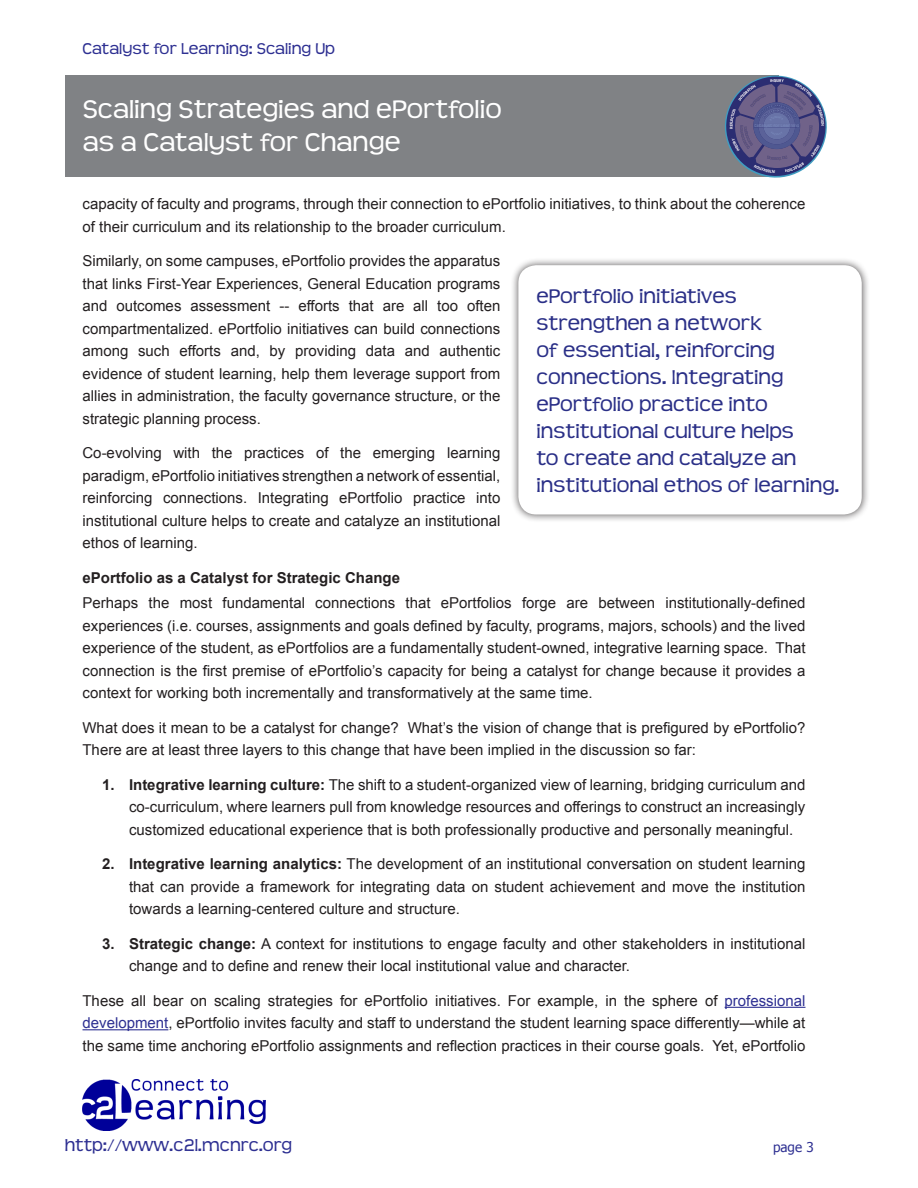
<style>
.page{position:relative;width:918px;height:1188px;background:#fff}
.page>*{position:absolute;margin:0;border:0;box-sizing:border-box;transform-origin:0 0}
.t1{font:27px/32.4px "Teen";color:#fff}
.quotecallout{font:21px/27px "Teen";color:#2a2f87}
.t2{font:18px "Teen";color:#2e3092}
.t3{font:16.5px "Teen";color:#2e3092}
.Body_text{font:15px/22.5px "Arial";color:#231f20;text-align:justify}
.subheadings{font:700 15px "Arial";color:#231f20}
.t4{font:13.5px "Tahoma";color:#2e3092}
.s1{font-weight:700}
.s2{color:#2e3092}
</style>
<div class="page">
<div style="left:65px;top:76px;width:713px;height:101px;background:#808285"></div>
<img style="left:82px;top:1080px;width:184px;height:51px">
<hr style="left:725px;top:1007px;width:81px;height:1px;background:#2e3092">
<hr style="left:82px;top:1029px;width:86px;height:1px;background:#2e3092">
<div style="left:510px;top:257px;width:360px;height:266px;background:#231f20;opacity:.75"></div>
<div style="left:518px;top:265px;width:344px;height:249px;background:#fff;border-radius:18px"></div>
<svg style="left:725px;top:76px;width:102px;height:102px"></svg>
<p class="t3" style="left:82px;top:39px;width:254px">Catalyst for Learning: Scaling Up</p>
<h1 class="t1" style="left:83px;top:94px;width:420px">Scaling Strategies and ePortfolio as a Catalyst for Change</h1>
<p class="Body_text" style="left:82px;top:193px;width:724px">capacity of faculty and programs, through their connection to ePortfolio initiatives, to think about the coherence of their curriculum and its relationship to the broader curriculum.</p>
<p class="Body_text" style="left:82px;top:250px;width:419px">Similarly, on some campuses, ePortfolio provides the apparatus that links First-Year Experiences, General Education programs and outcomes assessment -- efforts that are all too often compartmentalized. ePortfolio initiatives can build connections among such efforts and, by providing data and authentic evidence of student learning, help them leverage support from allies in administration, the faculty governance structure, or the strategic planning process.</p>
<p class="Body_text" style="left:82px;top:442px;width:419px">Co-evolving with the practices of the emerging learning paradigm, ePortfolio initiatives strengthen a network of essential, reinforcing connections. Integrating ePortfolio practice into institutional culture helps to create and catalyze an institutional ethos of learning.</p>
<p class="subheadings" style="left:82px;top:567px;width:319px">ePortfolio as a Catalyst for Strategic Change</p>
<p class="Body_text" style="left:82px;top:592px;width:725px">Perhaps the most fundamental connections that ePortfolios forge are between institutionally-defined experiences (i.e. courses, assignments and goals defined by faculty, programs, majors, schools) and the lived experience of the student, as ePortfolios are a fundamentally student-owned, integrative learning space. That connection is the first premise of ePortfolio’s capacity for being a catalyst for change because it provides a context for working both incrementally and transformatively at the same time.</p>
<p class="Body_text" style="left:82px;top:716px;width:724px">What does it mean to be a catalyst for change? What’s the vision of change that is prefigured by ePortfolio?<br>There are at least three layers to this change that have been implied in the discussion so far:</p>
<p class="Body_text" style="left:129px;top:773px;width:678px;text-indent:-27px"><span class="s1">1. Integrative learning culture:</span> The shift to a student-organized view of learning, bridging curriculum and co-curriculum, where learners pull from knowledge resources and offerings to construct an increasingly customized educational experience that is both professionally productive and personally meaningful.</p>
<p class="Body_text" style="left:129px;top:853px;width:678px;text-indent:-27px"><span class="s1">2. Integrative learning analytics:</span> The development of an institutional conversation on student learning that can provide a framework for integrating data on student achievement and move the institution towards a learning-centered culture and structure.</p>
<p class="Body_text" style="left:129px;top:932px;width:678px;text-indent:-27px"><span class="s1">3. Strategic change:</span> A context for institutions to engage faculty and other stakeholders in institutional change and to define and renew their local institutional value and character.</p>
<p class="Body_text" style="left:82px;top:989px;width:725px">These all bear on scaling strategies for ePortfolio initiatives. For example, in the sphere of <span class="s2">professional development</span>, ePortfolio invites faculty and staff to understand the student learning space differently—while at the same time anchoring ePortfolio assignments and reflection practices in their course goals. Yet, ePortfolio</p>
<p class="quotecallout" style="left:536px;top:283px;width:305px">ePortfolio initiatives strengthen a network<br>of essential, reinforcing connections. Integrating ePortfolio practice into institutional culture helps<br>to create and catalyze an institutional ethos of learning.</p>
<p class="t2" style="left:65px;top:1135px;width:229px">http://www.c2l.mcnrc.org</p>
<p class="t4" style="left:773px;top:1138px;width:42px">page 3</p>
</div>
